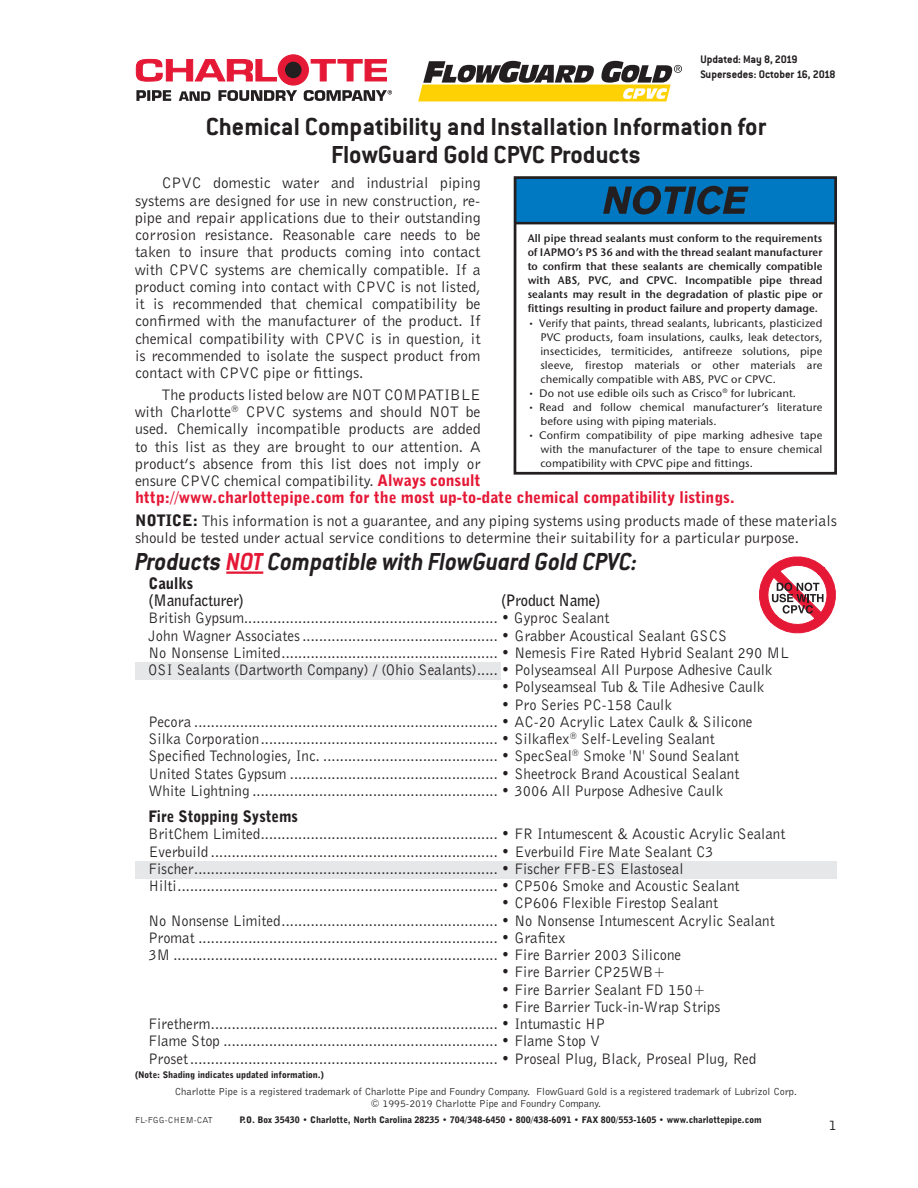
<style>
.page{position:relative;width:918px;height:1188px;background:#fff}
.page>*{position:absolute;margin:0;border:0;box-sizing:border-box;transform-origin:0 0}
.t1{font:700 27px "Conduit ITC";color:#231f20}
.t2{font:italic 700 27px "Conduit ITC";color:#231f20;scale:.95 1}
.t3{font:15.75px "Bell Gothic BT";color:#231f20;scale:.95 1}
.t4{font:15.75px/17.2px "Bell Gothic BT";color:#231f20;text-align:justify}
.t5{font:900 15.75px "Bell Gothic BT";color:#e51836}
.t6{font:700 15.75px "Bell Gothic BT";color:#231f20;scale:.95 1}
.t7{font:900 15.75px "Bell Gothic BT";color:#231f20;scale:.95 1}
.t8{font:15px "Bell Gothic BT";color:#231f20}
.t9{font:700 12px "Conduit ITC";color:#231f20}
.t10{font:11.4px/14px "Stone Sans Medium DTC";letter-spacing:.005em;color:#231f20;text-align:justify}
.t11{font:11.4px/14px "Stone Sans Semi Bold DTC";letter-spacing:.01em;color:#231f20;text-align:justify;scale:.95 1}
.t12{font:10.5px "Bell Gothic BT";color:#231f20}
.t13{font:900 9px "Bell Gothic BT";color:#231f20}
.t14{font:9px "Bell Gothic BT";color:#231f20}
.s1{font-weight:900;color:#e51836}
.s2{font-weight:900}
.s3{color:#e51836}
</style>
<div class="page">
<div style="left:135px;top:861px;width:702px;height:17px;background:#e6e7e9"></div>
<div style="left:135px;top:663px;width:365px;height:17px;background:#e6e7e9"></div>
<hr style="left:226px;top:571px;width:37px;height:3px;background:#e51836">
<svg style="left:759px;top:556px;width:77px;height:78px"></svg>
<svg style="left:418px;top:61px;width:264px;height:40px"></svg>
<div style="left:515px;top:178px;width:321px;height:45px;background:#0079c2"></div>
<hr style="left:515px;top:222px;width:321px;height:2px;background:#231f20">
<div style="left:514px;top:176px;width:323px;height:299px;border:3px solid #231f20"></div>
<svg style="left:603px;top:186px;width:146px;height:29px"></svg>
<div style="left:278px;top:55px;width:30px;height:30px;background:#e51836;border-radius:50%"></div>
<div style="left:278px;top:54px;width:31px;height:32px;border:1px solid #e51836;border-radius:50%"></div>
<div style="left:286px;top:62px;width:15px;height:16px;background:#231f20;border-radius:50%"></div>
<div style="left:285px;top:62px;width:17px;height:16px;border:1px solid #231f20;border-radius:50%"></div>
<svg style="left:136px;top:59px;width:141px;height:23px"></svg>
<svg style="left:311px;top:59px;width:76px;height:23px"></svg>
<svg style="left:136px;top:90px;width:256px;height:11px"></svg>
<p class="t9" style="left:700px;top:52px;width:99px">Updated: May 8, 2019</p>
<p class="t9" style="left:700px;top:67px;width:137px">Supersedes: October 16, 2018</p>
<p class="t1" style="left:206px;top:110px;width:562px">Chemical Compatibility and Installation Information for</p>
<p class="t1" style="left:331px;top:139px;width:311px">FlowGuard Gold CPVC Products</p>
<p class="t4" style="left:135px;top:174px;width:347px;text-indent:27px">CPVC domestic water and industrial piping systems are designed for use in new construction, re&shy;pipe and repair applications due to their outstanding corrosion resistance. Reasonable care needs to be taken to insure that products coming into contact with CPVC systems are chemically compatible. If a product coming into contact with CPVC is not listed, it is recommended that chemical compatibility be confirmed with the manufacturer of the product. If chemical compatibility with CPVC is in question, it is recommended to isolate the suspect product from contact with CPVC pipe or fittings.</p>
<p class="t4" style="left:135px;top:386px;width:347px;text-indent:27px">The products listed below are NOT COMPATIBLE with Charlotte<sup>®</sup> CPVC systems and should NOT be used. Chemically incompatible products are added to this list as they are brought to our attention. A product’s absence from this list does not imply or ensure CPVC chemical compatibility. <span class="s1">Always consult</span></p>
<p class="t11" style="left:528px;top:232px;width:312px">All pipe thread sealants must conform to the requirements of IAPMO’s PS 36 and with the thread sealant manufacturer to confirm that these sealants are chemically compatible with ABS, PVC, and CPVC. Incompatible pipe thread sealants may result in the degradation of plastic pipe or fittings resulting in product failure and property damage.</p>
<p class="t10" style="left:540px;top:316px;width:284px;text-indent:-13px">• Verify that paints, thread sealants, lubricants, plasticized PVC products, foam insulations, caulks, leak detectors, insecticides, termiticides, antifreeze solutions, pipe sleeve, firestop materials or other materials are chemically compatible with ABS, PVC or CPVC.</p>
<p class="t10" style="left:528px;top:386px;width:270px">• Do not use edible oils such as Crisco<sup>®</sup> for lubricant.</p>
<p class="t10" style="left:540px;top:400px;width:284px;text-indent:-13px">• Read and follow chemical manufacturer’s literature before using with piping materials.</p>
<p class="t10" style="left:540px;top:428px;width:284px;text-indent:-13px">• Confirm compatibility of pipe marking adhesive tape with the manufacturer of the tape to ensure chemical compatibility with CPVC pipe and fittings.</p>
<p class="t5" style="left:135px;top:487px;width:602px">http://www.charlottepipe.com for the most up-to-date chemical compatibility listings.</p>
<p class="t4" style="left:135px;top:512px;width:703px"><span class="s2">NOTICE:</span> This information is not a guarantee, and any piping systems using products made of these materials should be tested under actual service conditions to determine their suitability for a particular purpose.</p>
<p class="t2" style="left:135px;top:545px;width:530px">Products <span class="s3">NOT</span> Compatible with FlowGuard Gold CPVC:</p>
<p class="t7" style="left:148px;top:573px;width:48px">Caulks</p>
<p class="t6" style="left:148px;top:590px;width:102px">(Manufacturer)</p>
<p class="t6" style="left:501px;top:590px;width:106px">(Product Name)</p>
<p class="t3" style="left:148px;top:608px;width:487px">British Gypsum............................................................. • Gyproc Sealant</p>
<p class="t3" style="left:148px;top:626px;width:611px">John Wagner Associates ............................................... • Grabber Acoustical Sealant GSCS</p>
<p class="t3" style="left:148px;top:643px;width:676px">No Nonsense Limited.................................................... • Nemesis Fire Rated Hybrid Sealant 290 ML</p>
<p class="t3" style="left:148px;top:660px;width:658px">OSI Sealants (Dartworth Company) / (Ohio Sealants)..... • Polyseamseal All Purpose Adhesive Caulk</p>
<p class="t3" style="left:501px;top:677px;width:279px">• Polyseamseal Tub &amp; Tile Adhesive Caulk</p>
<p class="t3" style="left:501px;top:695px;width:181px">• Pro Series PC-158 Caulk</p>
<p class="t3" style="left:148px;top:712px;width:637px">Pecora ......................................................................... • AC-20 Acrylic Latex Caulk &amp; Silicone</p>
<p class="t3" style="left:148px;top:729px;width:598px">Silka Corporation......................................................... • Silkaflex<sup>®</sup> Self-Leveling Sealant</p>
<p class="t3" style="left:148px;top:746px;width:623px">Specified Technologies, Inc. .......................................... • SpecSeal<sup>®</sup> Smoke 'N' Sound Sealant</p>
<p class="t3" style="left:148px;top:764px;width:623px">United States Gypsum .................................................. • Sheetrock Brand Acoustical Sealant</p>
<p class="t3" style="left:148px;top:781px;width:606px">White Lightning ........................................................... • 3006 All Purpose Adhesive Caulk</p>
<p class="t7" style="left:148px;top:807px;width:159px">Fire Stopping Systems</p>
<p class="t3" style="left:148px;top:824px;width:672px">BritChem Limited......................................................... • FR Intumescent &amp; Acoustic Acrylic Sealant</p>
<p class="t3" style="left:148px;top:842px;width:596px">Everbuild ..................................................................... • Everbuild Fire Mate Sealant C3</p>
<p class="t3" style="left:148px;top:859px;width:565px">Fischer......................................................................... • Fischer FFB-ES Elastoseal</p>
<p class="t3" style="left:148px;top:876px;width:624px">Hilti............................................................................. • CP506 Smoke and Acoustic Sealant</p>
<p class="t3" style="left:501px;top:893px;width:230px">• CP606 Flexible Firestop Sealant</p>
<p class="t3" style="left:148px;top:911px;width:661px">No Nonsense Limited.................................................... • No Nonsense Intumescent Acrylic Sealant</p>
<p class="t3" style="left:148px;top:928px;width:441px">Promat ........................................................................ • Grafitex</p>
<p class="t3" style="left:148px;top:945px;width:562px">3M .............................................................................. • Fire Barrier 2003 Silicone</p>
<p class="t3" style="left:501px;top:962px;width:175px">• Fire Barrier CP25WB+</p>
<p class="t3" style="left:501px;top:980px;width:217px">• Fire Barrier Sealant FD 150+</p>
<p class="t3" style="left:501px;top:997px;width:232px">• Fire Barrier Tuck-in-Wrap Strips</p>
<p class="t3" style="left:148px;top:1014px;width:482px">Firetherm..................................................................... • Intumastic HP</p>
<p class="t3" style="left:148px;top:1031px;width:477px">Flame Stop .................................................................. • Flame Stop V</p>
<p class="t3" style="left:148px;top:1049px;width:641px">Proset.......................................................................... • Proseal Plug, Black, Proseal Plug, Red</p>
<p class="t12" style="left:175px;top:1085px;width:624px">Charlotte Pipe is a registered trademark of Charlotte Pipe and Foundry Company. FlowGuard Gold is a registered trademark of Lubrizol Corp.</p>
<p class="t12" style="left:371px;top:1097px;width:232px">© 1995-2019 Charlotte Pipe and Foundry Company.</p>
<p class="t13" style="left:135px;top:1069px;width:191px">(Note: Shading indicates updated information.)</p>
<p class="t14" style="left:135px;top:1114px;width:79px">FL-FGG-CHEM-CAT</p>
<p class="t13" style="left:240px;top:1114px;width:523px">P.O. Box 35430 • Charlotte, North Carolina 28235 • 704/348-6450 • 800/438-6091 • FAX 800/553-1605 • www.charlottepipe.com</p>
<p class="t8" style="left:829px;top:1116px;width:10px">1</p>
</div>
